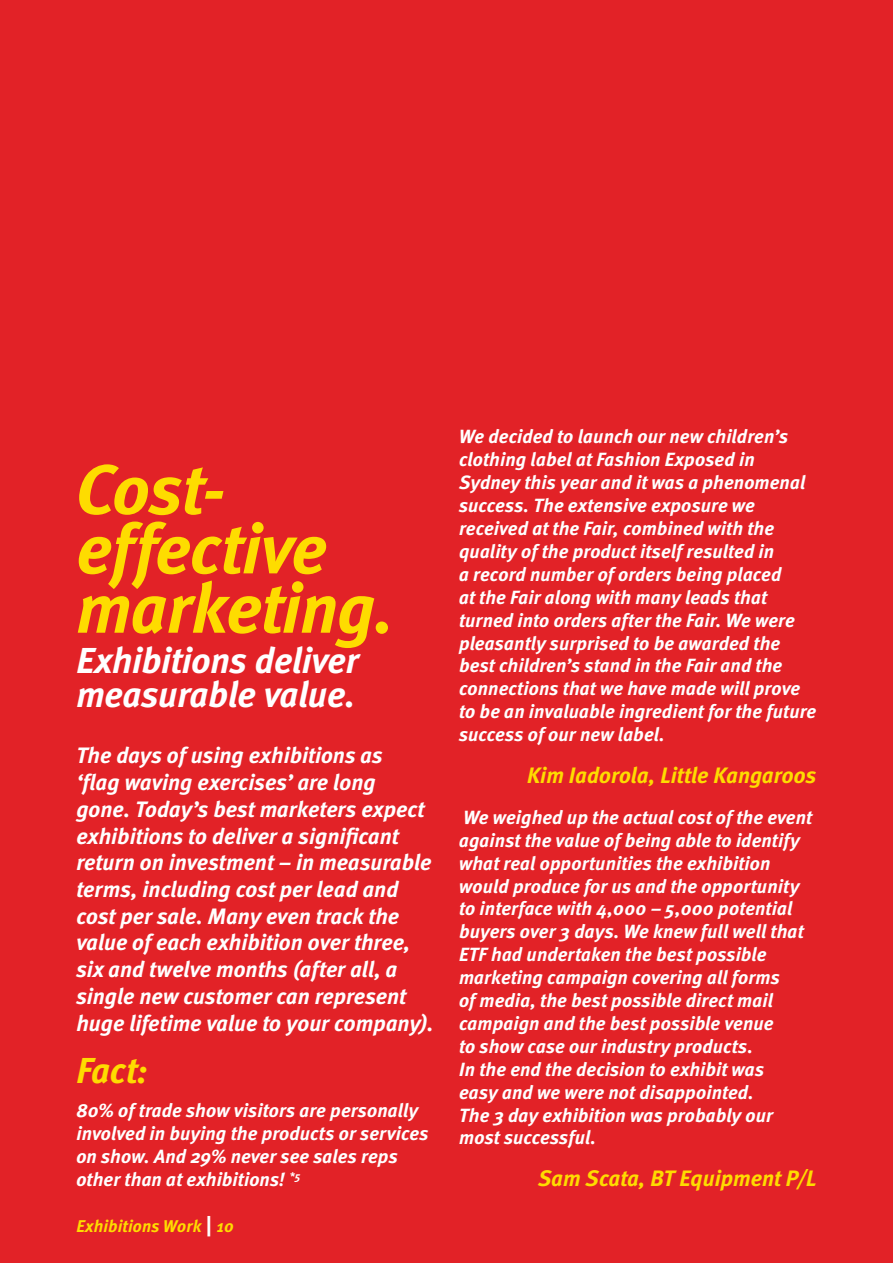
<style>
.page{position:relative;width:893px;height:1263px;background:#fff}
.page>*{position:absolute;margin:0;border:0;box-sizing:border-box;transform-origin:0 0}
.t1{font:italic 700 69.9px/59.4px "Meta";letter-spacing:-.01em;color:#fedc00}
.t2{font:italic 700 36px/33.9px "Meta";letter-spacing:-.01em;color:#fff}
.t3{font:italic 700 36px "Meta";color:#fedc00}
.t4{font:italic 700 22.2px/26.7px "Meta";color:#fff}
.t5{font:italic 700 22.2px "Meta";color:#fedc00}
.t6{font:italic 700 19.05px/23px "Meta";letter-spacing:.005em;color:#fff}
.t7{font:italic 700 16.95px "Meta";letter-spacing:.01em;color:#fedc00}
.s1{font-style:normal;font-size:21.15px;color:#fff}
</style>
<div class="page">
<div style="left:0;top:0;width:893px;height:1262px;background:#e22227"></div>
<h1 class="t1" style="left:76px;top:466px;width:319px">Cost&shy;effective marketing.</h1>
<h2 class="t2" style="left:76px;top:646px;width:284px">Exhibitions deliver measurable value.</h2>
<p class="t4" style="left:76px;top:744px;width:359px">The days of using exhibitions as<br>‘flag waving exercises’ are long gone. Today’s best marketers expect exhibitions to deliver a significant return on investment – in measurable terms, including cost per lead and cost per sale. Many even track the value of each exhibition over three, six and twelve months (after all, a single new customer can represent huge lifetime value to your company).</p>
<h2 class="t3" style="left:76px;top:1057px;width:73px">Fact:</h2>
<p class="t6" style="left:76px;top:1101px;width:354px">80% of trade show visitors are personally involved in buying the products or services on show. And 29% never see sales reps other than at exhibitions! <sup>*5</sup></p>
<p class="t7" style="left:76px;top:1220px;width:159px">Exhibitions Work <span class="s1">|</span> 10</p>
<p class="t6" style="left:459px;top:427px;width:359px">We decided to launch our new children’s clothing label at Fashion Exposed in Sydney this year and it was a phenomenal success. The extensive exposure we received at the Fair, combined with the quality of the product itself resulted in<br>a record number of orders being placed<br>at the Fair along with many leads that turned into orders after the Fair. We were pleasantly surprised to be awarded the best children’s stand in the Fair and the connections that we have made will prove to be an invaluable ingredient for the future success of our new label.</p>
<p class="t5" style="left:527px;top:767px;width:291px">Kim Iadorola, Little Kangaroos</p>
<p class="t6" style="left:459px;top:807px;width:354px">We weighed up the actual cost of the event against the value of being able to identify what real opportunities the exhibition would produce for us and the opportunity to interface with 4,000 – 5,000 potential buyers over 3 days. We knew full well that ETF had undertaken the best possible marketing campaign covering all forms<br>of media, the best possible direct mail campaign and the best possible venue<br>to show case our industry products.<br>In the end the decision to exhibit was<br>easy and we were not disappointed.<br>The 3 day exhibition was probably our most successful.</p>
<p class="t5" style="left:538px;top:1170px;width:280px">Sam Scata, BT Equipment P/L</p>
</div>
